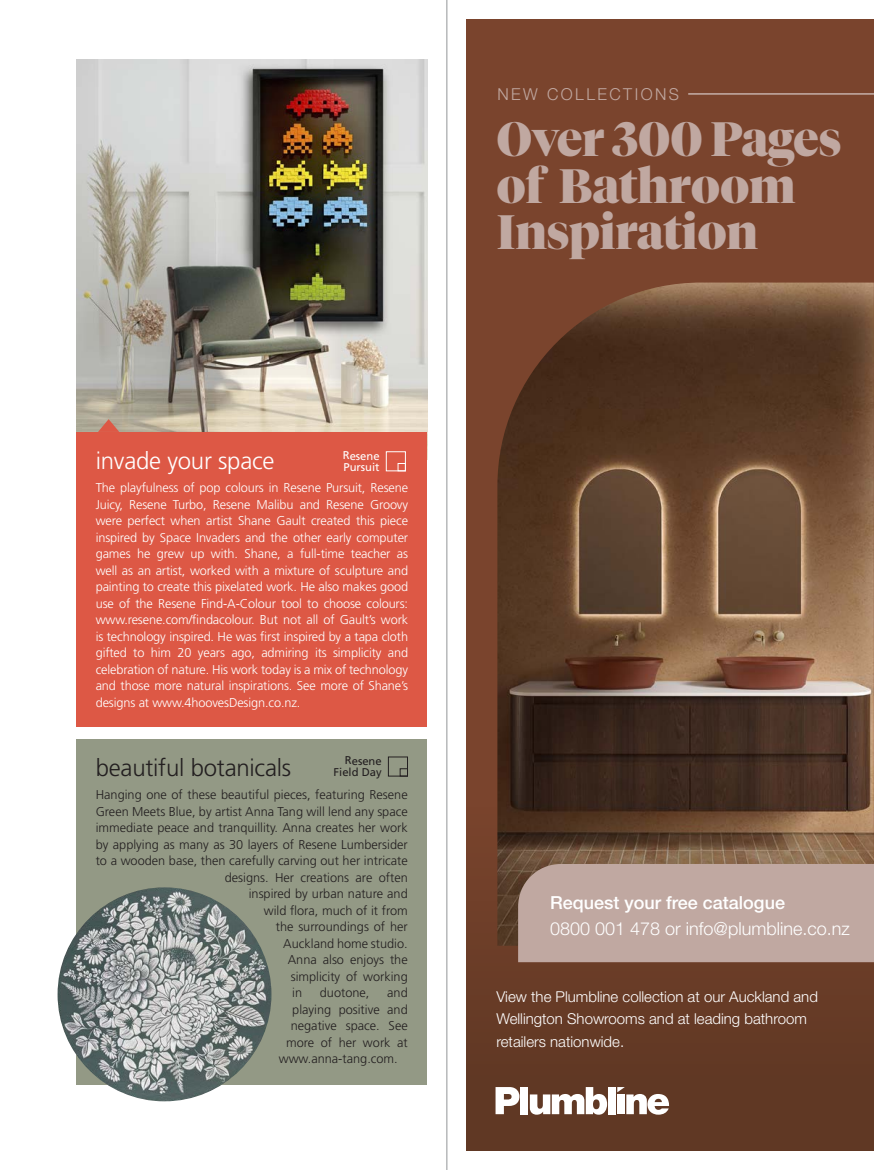
<style>
.page{position:relative;width:893px;height:1170px;background:#fff}
.page>*{position:absolute;margin:0;border:0;box-sizing:border-box;transform-origin:0 0}
.t1{font:900 48px/46.5px "Tiempos Fine";color:#c0a8a1}
.t2{font:300 24px "Frutiger LT Std";letter-spacing:-.01em;color:#231f20}
.t3{font:300 24px "Frutiger LT Std";letter-spacing:-.01em;color:#fff}
.t4{font:300 18px "Helvetica Neue LT Std";color:#fff}
.t5{font:500 18px "Helvetica Neue LT Std";color:#fff}
.t6{font:300 16.5px "Helvetica Neue LT Std";letter-spacing:.15em;color:#c0a8a1}
.t7{font:300 15px/22.5px "Helvetica Neue LT Std";color:#fff}
.t8{font:300 12.75px/16.5px "Frutiger LT Std";letter-spacing:-.01em;color:#fff;text-align:justify}
.t9{font:300 12.75px "Frutiger LT Std";color:#231f20}
.t10{font:11.25px/11.2px "Frutiger LT Std";color:#231f20;text-align:right}
.t11{font:11.25px/11.2px "Frutiger LT Std";color:#fff}
</style>
<div class="page">
<hr style="left:446px;top:0;width:1px;height:1169px;background:#939598">
<div style="left:466px;top:19px;width:408px;height:1131px;background:#7a442d"></div>
<img style="left:497px;top:282px;width:377px;height:490px">
<svg style="left:466px;top:772px;width:408px;height:378px;background:#623c28"></svg>
<svg style="left:617px;top:1086px;width:52px;height:28px"></svg>
<svg style="left:496px;top:1086px;width:23px;height:28px"></svg>
<div style="left:521px;top:1086px;width:7px;height:28px;background:#fff"></div>
<svg style="left:530px;top:1086px;width:77px;height:28px;background:#b8a69d"></svg>
<div style="left:608px;top:1086px;width:7px;height:28px;background:#fff"></div>
<hr style="left:688px;top:93px;width:186px;height:2px;background:#c0a8a1">
<div style="left:518px;top:863px;width:356px;height:99px;background:#c0a8a1"></div>
<img style="left:77px;top:60px;width:350px;height:372px">
<div style="left:77px;top:432px;width:350px;height:294px;background:#dd5845"></div>
<div style="left:386px;top:451px;width:20px;height:20px;border:1px solid #fff"></div>
<div style="left:398px;top:463px;width:8px;height:8px;border:1px solid #fff"></div>
<svg style="left:98px;top:419px;width:21px;height:13px"></svg>
<div style="left:77px;top:739px;width:350px;height:345px;background:#939985"></div>
<img style="left:58px;top:887px;width:213px;height:214px;border-radius:107px">
<div style="left:388px;top:756px;width:20px;height:20px;border:1px solid #231f20"></div>
<div style="left:400px;top:768px;width:8px;height:8px;border:1px solid #231f20"></div>
<p class="t11" style="left:343px;top:450px;width:38px">Resene<br>Pursuit</p>
<h2 class="t3" style="left:96px;top:447px;width:180px">invade your space</h2>
<p class="t8" style="left:96px;top:480px;width:314px">The playfulness of pop colours in Resene Pursuit, Resene Juicy, Resene Turbo, Resene Malibu and Resene Groovy were perfect when artist Shane Gault created this piece inspired by Space Invaders and the other early computer games he grew up with. Shane, a full-time teacher as well as an artist, worked with a mixture of sculpture and painting to create this pixelated work. He also makes good use of the Resene Find-A-Colour tool to choose colours: www.resene.com/findacolour. But not all of Gault’s work is technology inspired. He was first inspired by a tapa cloth gifted to him 20 years ago, admiring its simplicity and celebration of nature. His work today is a mix of technology and those more natural inspirations. See more of Shane’s designs at www.4hoovesDesign.co.nz.</p>
<p class="t10" style="left:334px;top:755px;width:50px">Resene<br>Field Day</p>
<h2 class="t2" style="left:96px;top:754px;width:197px">beautiful botanicals</h2>
<p class="t9" style="left:96px;top:787px;width:313px">Hanging one of these beautiful pieces, featuring Resene</p>
<p class="t9" style="left:96px;top:804px;width:314px">Green Meets Blue, by artist Anna Tang will lend any space</p>
<p class="t9" style="left:96px;top:820px;width:314px">immediate peace and tranquillity. Anna creates her work</p>
<p class="t9" style="left:96px;top:837px;width:313px">by applying as many as 30 layers of Resene Lumbersider</p>
<p class="t9" style="left:96px;top:853px;width:314px">to a wooden base, then carefully carving out her intricate</p>
<p class="t9" style="left:225px;top:870px;width:185px">designs. Her creations are often</p>
<p class="t9" style="left:249px;top:886px;width:160px">inspired by urban nature and</p>
<p class="t9" style="left:264px;top:903px;width:146px">wild flora, much of it from</p>
<p class="t9" style="left:276px;top:919px;width:134px">the surroundings of her</p>
<p class="t9" style="left:283px;top:936px;width:126px">Auckland home studio.</p>
<p class="t9" style="left:288px;top:952px;width:122px">Anna also enjoys the</p>
<p class="t9" style="left:291px;top:969px;width:119px">simplicity of working</p>
<p class="t9" style="left:292px;top:985px;width:11px">in</p>
<p class="t9" style="left:320px;top:985px;width:51px">duotone,</p>
<p class="t9" style="left:387px;top:985px;width:22px">and</p>
<p class="t9" style="left:292px;top:1002px;width:117px">playing positive and</p>
<p class="t9" style="left:291px;top:1018px;width:118px">negative space. See</p>
<p class="t9" style="left:286px;top:1035px;width:123px">more of her work at</p>
<p class="t9" style="left:279px;top:1051px;width:121px">www.anna-tang.com.</p>
<p class="t6" style="left:497px;top:84px;width:183px">NEW COLLECTIONS</p>
<h1 class="t1" style="left:497px;top:116px;width:346px">Over 300 Pages of Bathroom<br>Inspiration</h1>
<h3 class="t5" style="left:550px;top:892px;width:236px">Request your free catalogue</h3>
<h3 class="t4" style="left:550px;top:917px;width:301px">0800 001 478 or info@plumbline.co.nz</h3>
<p class="t7" style="left:496px;top:984px;width:323px">View the Plumbline collection at our Auckland and<br>Wellington Showrooms and at leading bathroom retailers nationwide.</p>
</div>
